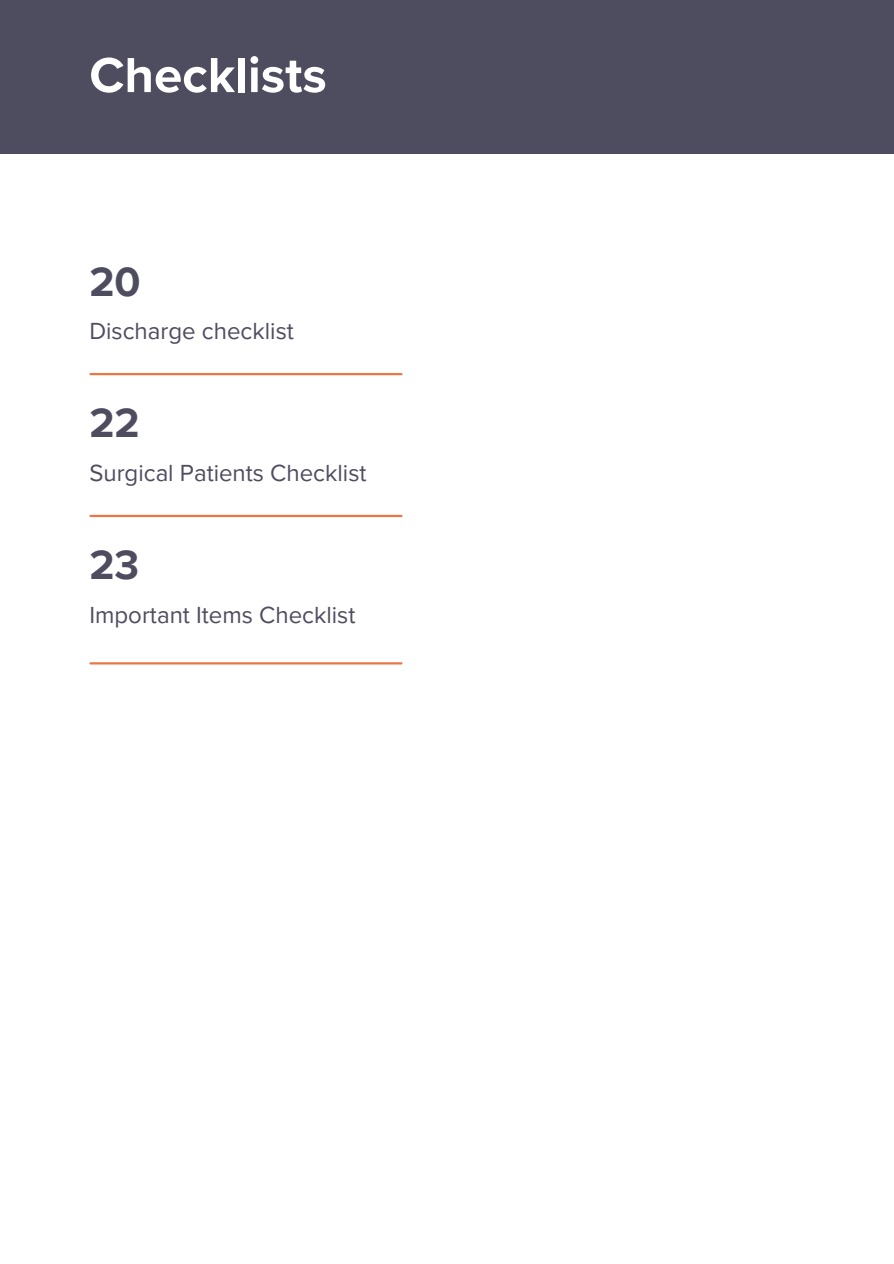
<style>
.page{position:relative;width:894px;height:1264px;background:#fff}
.page>*{position:absolute;margin:0;border:0;box-sizing:border-box;transform-origin:0 0}
.t1{font:700 51px "Proxima Nova";color:#fff}
.t2{font:700 42px "Proxima Nova";color:#4e4c5f}
.t3{font:24px "Proxima Nova";color:#4e4c5f}
</style>
<div class="page">
<hr style="left:90px;top:373px;width:311px;height:2px;background:#ec7646">
<hr style="left:90px;top:515px;width:311px;height:2px;background:#ec7646">
<hr style="left:90px;top:662px;width:311px;height:2px;background:#ec7646">
<div style="left:0;top:0;width:893px;height:153px;background:#4e4c5f"></div>
<p class="t1" style="left:89px;top:45px;width:239px">Checklists</p>
<h1 class="t2" style="left:89px;top:257px;width:53px">20</h1>
<p class="t3" style="left:89px;top:317px;width:206px">Discharge checklist</p>
<p class="t2" style="left:89px;top:398px;width:52px">22</p>
<p class="t3" style="left:89px;top:459px;width:278px">Surgical Patients Checklist</p>
<p class="t2" style="left:89px;top:540px;width:51px">23</p>
<p class="t3" style="left:89px;top:601px;width:267px">Important Items Checklist</p>
</div>
